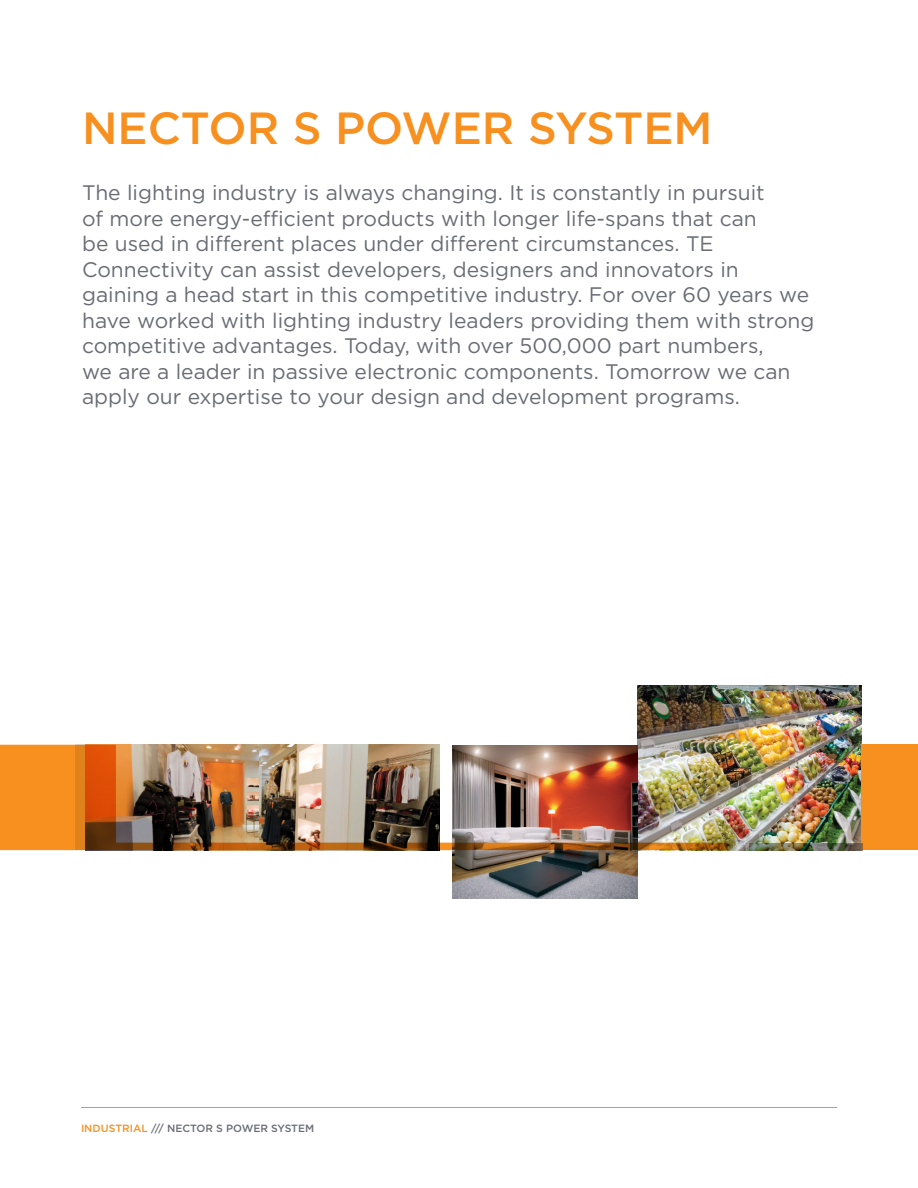
<style>
.page{position:relative;width:918px;height:1188px;background:#fff}
.page>*{position:absolute;margin:0;border:0;box-sizing:border-box;transform-origin:0 0}
.t1{font:500 45px "Gotham";color:#f7901e}
.t2{font:21px/25.5px "Gotham";color:#6a6c74}
.t3{font:500 10.5px "Gotham";color:#6a6c74}
.s1{color:#f7901e}
</style>
<div class="page">
<img style="left:637px;top:685px;width:225px;height:165px">
<img style="left:453px;top:850px;width:184px;height:49px">
<div style="left:862px;top:745px;width:56px;height:105px;background:#f7901e"></div>
<svg style="left:749px;top:843px;width:113px;height:7px"></svg>
<img style="left:0;top:745px;width:728px;height:105px">
<h1 class="t1" style="left:82px;top:99px;width:632px">NECTOR S POWER SYSTEM</h1>
<p class="t2" style="left:82px;top:180px;width:734px">The lighting industry is always changing. It is constantly in pursuit<br>of more energy-efficient products with longer life-spans that can<br>be used in different places under different circumstances. TE Connectivity can assist developers, designers and innovators in gaining a head start in this competitive industry. For over 60 years we have worked with lighting industry leaders providing them with strong competitive advantages. Today, with over 500,000 part numbers,<br>we are a leader in passive electronic components. Tomorrow we can apply our expertise to your design and development programs.</p>
<p class="t3" style="left:81px;top:1122px;width:235px"><span class="s1">INDUSTRIAL</span> /// NECTOR S POWER SYSTEM</p>
</div>
